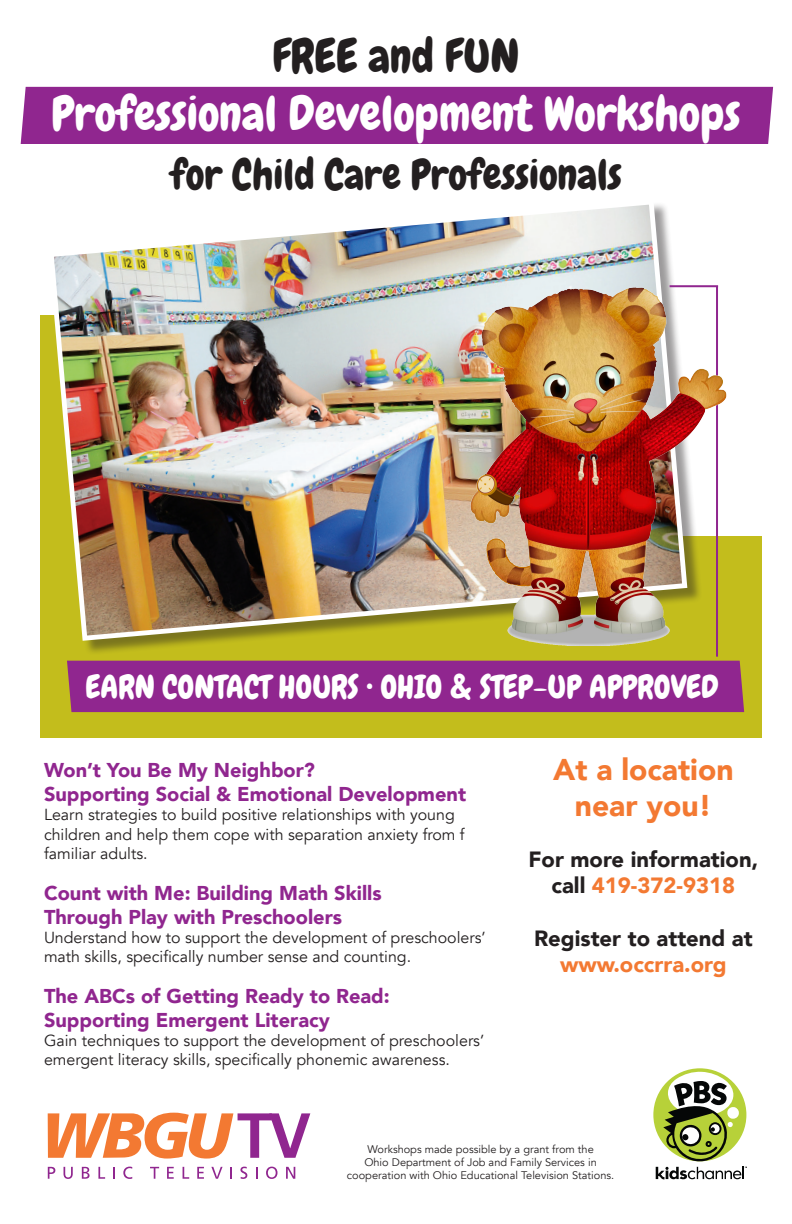
<style>
.page{position:relative;width:792px;height:1224px;background:#fff}
.page>*{position:absolute;margin:0;border:0;box-sizing:border-box;transform-origin:0 0}
.t1{font:48px "Chewy";color:#fff}
.t2{font:46px "Chewy";color:#231f20}
.t3{font:42px "Chewy";color:#231f20}
.t4{font:32px "Chewy";color:#fff}
.t5{font:900 30px/36px "Avenir";color:#f37932;text-align:center}
.t6{font:900 22px "Avenir";color:#231f20}
.t7{font:900 22px "Avenir";color:#f37932}
.t8{font:900 20px/24px "Avenir";color:#90268f}
.t9{font:16px/19.2px "Avenir";color:#231f20}
.t10{font:11px "Avenir";color:#231f20}
.s1{color:#231f20}
</style>
<div class="page">
<div style="left:21px;top:87px;width:752px;height:57px;background:#90268f"></div>
<div style="left:40px;top:536px;width:722px;height:201px;background:#c3bd1c"></div>
<div style="left:51px;top:201px;width:651px;height:455px;background:#231f20;opacity:.45"></div>
<img style="left:46px;top:201px;width:644px;height:442px">
<svg style="left:656px;top:1071px;width:91px;height:108px"></svg>
<svg style="left:48px;top:1113px;width:262px;height:46px"></svg>
<svg style="left:48px;top:1167px;width:7px;height:12px"></svg>
<svg style="left:64px;top:1167px;width:9px;height:12px"></svg>
<svg style="left:82px;top:1167px;width:8px;height:12px"></svg>
<svg style="left:98px;top:1167px;width:7px;height:12px"></svg>
<svg style="left:113px;top:1167px;width:2px;height:12px"></svg>
<svg style="left:123px;top:1167px;width:9px;height:12px"></svg>
<svg style="left:150px;top:1167px;width:9px;height:12px"></svg>
<svg style="left:167px;top:1167px;width:7px;height:12px"></svg>
<svg style="left:183px;top:1167px;width:6px;height:12px"></svg>
<svg style="left:197px;top:1167px;width:7px;height:12px"></svg>
<svg style="left:211px;top:1167px;width:12px;height:12px"></svg>
<svg style="left:230px;top:1167px;width:2px;height:12px"></svg>
<svg style="left:240px;top:1167px;width:7px;height:12px"></svg>
<svg style="left:256px;top:1167px;width:2px;height:12px"></svg>
<svg style="left:266px;top:1167px;width:11px;height:12px"></svg>
<svg style="left:286px;top:1167px;width:9px;height:12px"></svg>
<hr style="left:716px;top:287px;width:2px;height:370px;background:#90268f">
<img style="left:439px;top:275px;width:288px;height:370px">
<div style="left:67px;top:661px;width:677px;height:51px;background:#90268f"></div>
<p class="t2" style="left:272px;top:27px;width:249px">FREE and FUN</p>
<p class="t1" style="left:52px;top:83px;width:690px">Professional Development Workshops</p>
<p class="t3" style="left:170px;top:148px;width:453px">for Child Care Professionals</p>
<p class="t4" style="left:86px;top:667px;width:635px">EARN CONTACT HOURS • OHIO &amp; STEP-UP APPROVED</p>
<p class="t8" style="left:44px;top:758px;width:424px">Won’t You Be My Neighbor?<br>Supporting Social &amp; Emotional Development</p>
<p class="t9" style="left:44px;top:806px;width:422px">Learn strategies to build positive relationships with young children and help them cope with separation anxiety from f familiar adults.</p>
<p class="t8" style="left:44px;top:880px;width:339px">Count with Me: Building Math Skills<br>Through Play with Preschoolers</p>
<p class="t9" style="left:44px;top:928px;width:443px">Understand how to support the development of preschoolers’ math skills, specifically number sense and counting.</p>
<p class="t8" style="left:44px;top:983px;width:347px">The ABCs of Getting Ready to Read:<br>Supporting Emergent Literacy</p>
<p class="t9" style="left:44px;top:1031px;width:442px">Gain techniques to support the development of preschoolers’ emergent literacy skills, specifically phonemic awareness.</p>
<p class="t5" style="left:553px;top:751px;width:182px">At a location near you!</p>
<p class="t6" style="left:529px;top:840px;width:231px">For more information,</p>
<p class="t7" style="left:552px;top:867px;width:185px"><span class="s1">call</span> 419-372-9318</p>
<p class="t6" style="left:534px;top:919px;width:220px">Register to attend at</p>
<p class="t7" style="left:560px;top:946px;width:168px">www.occrra.org</p>
<p class="t10" style="left:367px;top:1143px;width:228px">Workshops made possible by a grant from the</p>
<p class="t10" style="left:364px;top:1156px;width:234px">Ohio Department of Job and Family Services in</p>
<p class="t10" style="left:347px;top:1169px;width:269px">cooperation with Ohio Educational Television Stations.</p>
</div>
